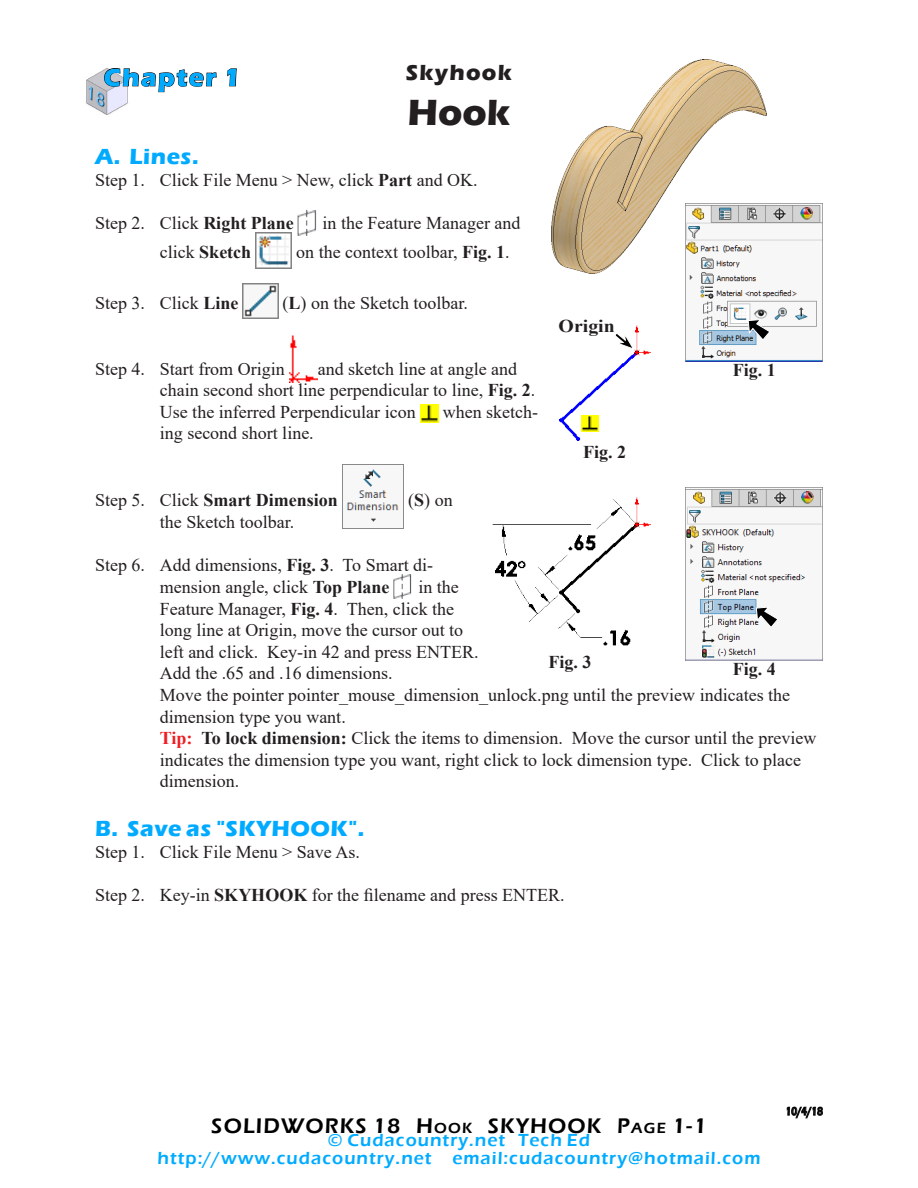
<style>
.page{position:relative;width:918px;height:1188px;background:#fff}
.page>*{position:absolute;margin:0;border:0;box-sizing:border-box;transform-origin:0 0}
.Headline{font:700 37.5px "Eras ITC";color:#231f20}
.Chapter_Number{font:700 25.5px "Eras ITC";letter-spacing:.06em;color:#00abff}
.Subhead_1{font:700 22.5px "Eras ITC";letter-spacing:.025em;color:#00abff}
.Set_of_Chapters{font:700 22.5px "Eras ITC";letter-spacing:.055em;color:#231f20}
.Page_Number{font:600 21.75px "Eras ITC";letter-spacing:.055em;color:#000}
.Body_text{font:18px/21.6px "Times New Roman";color:#231f20}
.Web{font:600 18px "Eras ITC";letter-spacing:.055em;color:#00abff}
.Body_text-2{font:700 18px "Times New Roman";color:#231f20}
.Fig_No{font:700 18px "Times New Roman";color:#231f20}
.Coor{font:700 18px "Times New Roman";color:#231f20;scale:1.1 1}
.Date{font:600 12px "Eras ITC";color:#000;scale:.8 1}
.s1{font-weight:700}
.s2{font-weight:400}
.s3{font-weight:700;color:#ee1d23}
.s4{font-size:15.15px}
</style>
<div class="page">
<img style="left:297px;top:211px;width:19px;height:24px">
<img style="left:256px;top:233px;width:36px;height:36px">
<img style="left:243px;top:283px;width:35px;height:36px">
<img style="left:289px;top:335px;width:29px;height:48px">
<img style="left:420px;top:404px;width:18px;height:18px">
<img style="left:342px;top:465px;width:62px;height:64px">
<img style="left:393px;top:575px;width:19px;height:24px">
<img style="left:86px;top:69px;width:37px;height:45px">
<svg style="left:104px;top:68px;width:113px;height:38px"></svg>
<svg style="left:227px;top:68px;width:10px;height:19px"></svg>
<svg style="left:786px;top:1106px;width:37px;height:13px"></svg>
<img style="left:552px;top:59px;width:214px;height:214px">
<img style="left:686px;top:203px;width:137px;height:158px">
<svg style="left:748px;top:319px;width:22px;height:22px"></svg>
<img style="left:686px;top:487px;width:137px;height:173px">
<img style="left:559px;top:325px;width:91px;height:116px">
<img style="left:492px;top:498px;width:158px;height:148px">
<svg style="left:756px;top:607px;width:23px;height:21px"></svg>
<svg style="left:614px;top:331px;width:21px;height:19px"></svg>
<img style="left:582px;top:416px;width:16px;height:16px">
<p class="Chapter_Number" style="left:104px;top:63px;width:138px">Chapter 1</p>
<p class="Set_of_Chapters" style="left:406px;top:60px;width:108px">Skyhook</p>
<p class="Headline" style="left:407px;top:91px;width:104px">Hook</p>
<p class="Subhead_1" style="left:95px;top:144px;width:105px">A. Lines.</p>
<p class="Body_text" style="left:95px;top:168px;width:384px">Step 1. Click File Menu &gt; New, click <span class="s1">Part</span> and OK.</p>
<p class="Body_text" style="left:95px;top:212px;width:200px">Step 2. Click <span class="s1">Right Plane</span></p>
<p class="Body_text" style="left:323px;top:212px;width:199px">in the Feature Manager and</p>
<p class="Body_text-2" style="left:160px;top:239px;width:93px"><span class="s2">click</span> Sketch</p>
<p class="Body_text" style="left:296px;top:241px;width:215px">on the context toolbar, <span class="s1">Fig. 1</span>.</p>
<p class="Body_text" style="left:95px;top:292px;width:145px">Step 3. Click <span class="s1">Line</span></p>
<p class="Body_text" style="left:283px;top:292px;width:187px">(<span class="s1">L</span>) on the Sketch toolbar.</p>
<p class="Body_text" style="left:95px;top:357px;width:191px">Step 4. Start from Origin</p>
<p class="Body_text" style="left:160px;top:357px;width:377px;text-indent:158px">and sketch line at angle and chain second short line perpendicular to line, <span class="s1">Fig. 2</span>.<br>Use the inferred Perpendicular icon</p>
<p class="Body_text" style="left:443px;top:400px;width:97px">when sketch-</p>
<p class="Body_text" style="left:160px;top:422px;width:155px">ing second short line.</p>
<p class="Coor" style="left:559px;top:313px;width:53px">Origin</p>
<p class="Fig_No" style="left:583px;top:439px;width:45px">Fig. 2</p>
<p class="Fig_No" style="left:733px;top:357px;width:45px">Fig. 1</p>
<p class="Body_text-2" style="left:95px;top:487px;width:244px"><span class="s2">Step 5. Click</span> Smart Dimension</p>
<p class="Body_text" style="left:408px;top:489px;width:46px">(<span class="s1">S</span>) on</p>
<p class="Body_text" style="left:160px;top:510px;width:136px">the Sketch toolbar.</p>
<p class="Body_text" style="left:160px;top:554px;width:275px;text-indent:-65px">Step 6. Add dimensions, <span class="s1">Fig. 3</span>. To Smart di&shy;mension angle, click <span class="s1">Top Plane</span></p>
<p class="Body_text" style="left:160px;top:576px;width:658px;text-indent:259px">in the<br>Feature Manager, <span class="s1">Fig. 4</span>. Then, click the<br>long line at Origin, move the cursor out to<br>left and click. Key-in 42 and press ENTER.<br>Add the .65 and .16 dimensions.<br>Move the pointer pointer_mouse_dimension_unlock.png until the preview indicates the dimension type you want.<br><span class="s3">Tip:</span> <span class="s1">To lock dimension:</span> Click the items to dimension. Move the cursor until the preview indicates the dimension type you want, right click to lock dimension type. Click to place dimension.</p>
<p class="Subhead_1" style="left:95px;top:816px;width:271px">B. Save as "SKYHOOK".</p>
<p class="Body_text" style="left:95px;top:840px;width:266px">Step 1. Click File Menu &gt; Save As.</p>
<p class="Body_text" style="left:95px;top:883px;width:471px">Step 2. Key-in <span class="s1">SKYHOOK</span> for the filename and press ENTER.</p>
<p class="Fig_No" style="left:549px;top:649px;width:45px">Fig. 3</p>
<p class="Fig_No" style="left:733px;top:656px;width:45px">Fig. 4</p>
<p class="Page_Number" style="left:211px;top:1114px;width:237px">SOLIDWORKS 18 H<span class="s4">OOK</span></p>
<p class="Page_Number" style="left:488px;top:1114px;width:220px">SKYHOOK P<span class="s4">AGE</span> 1-1</p>
<p class="Web" style="left:328px;top:1130px;width:264px">© Cudacountry.net Tech Ed</p>
<p class="Web" style="left:158px;top:1148px;width:604px">http://www.cudacountry.net email:cudacountry@hotmail.com</p>
<p class="Date" style="left:785px;top:1104px;width:48px">10/4/18</p>
</div>
